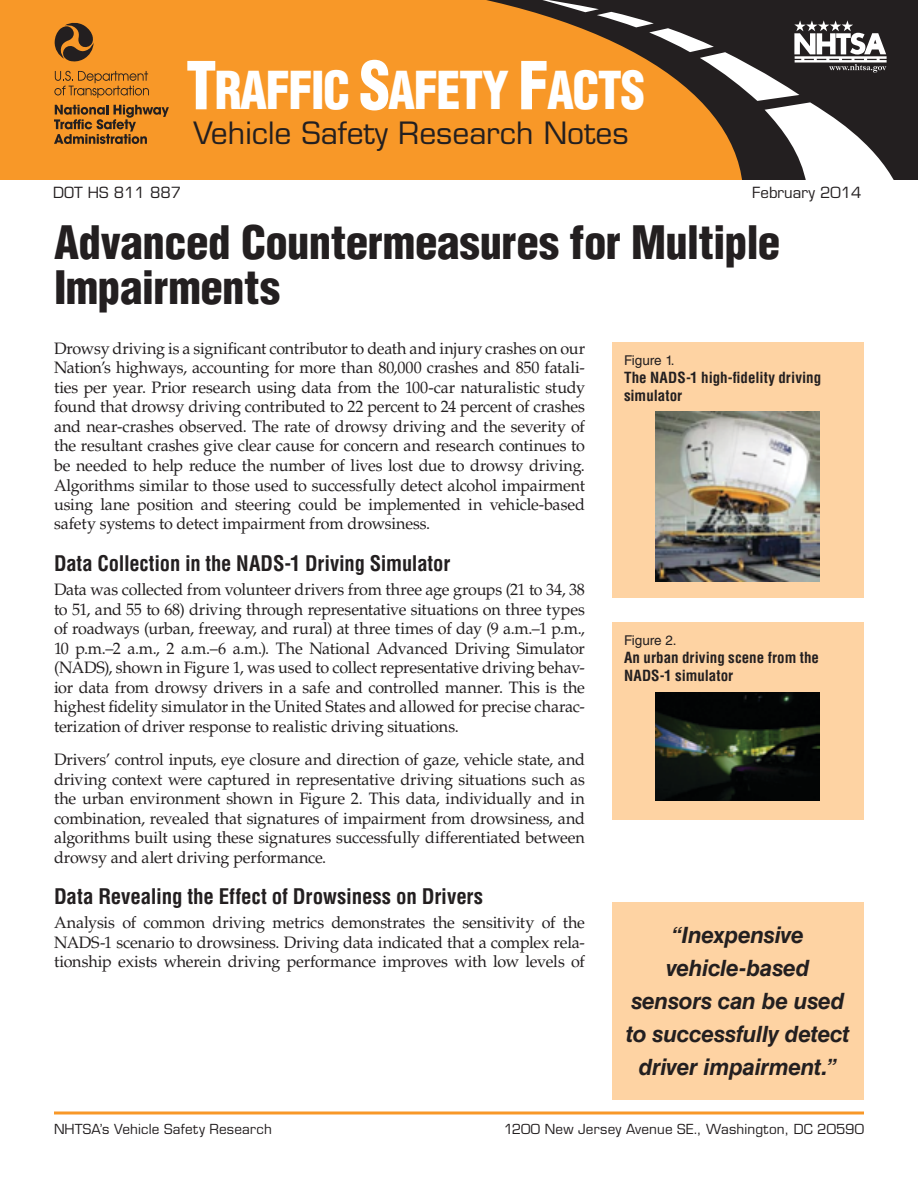
<style>
.page{position:relative;width:918px;height:1188px;background:#fff}
.page>*{position:absolute;margin:0;border:0;box-sizing:border-box;transform-origin:0 0}
.t1{font:900 condensed 51px "Helvetica LT Std";letter-spacing:-.03em;color:#fff;scale:.95 1}
.t2{font:900 condensed 45px/45px "Helvetica LT Std";letter-spacing:-.01em;color:#231f20}
.t3{font:30px "Eurostile LT Std";color:#231f20}
.Pull_Quote{font:italic 700 22.5px/33px "Helvetica LT Std";letter-spacing:-.015em;color:#231f20;text-align:center}
.t4{font:700 condensed 21px "Helvetica LT Std";letter-spacing:-.01em;color:#231f20}
.t5{font:16.5px/19.5px "Palatino LT Std";letter-spacing:-.015em;color:#231f20;text-align:justify}
.Table_Title{font:700 condensed 15px/18px "Helvetica LT Std";color:#231f20}
.t6{font:15px "Eurostile LT Std";color:#231f20}
.t7{font:13.5px "Eurostile LT Std";letter-spacing:.01em;color:#231f20}
.Table_Number{font:13.5px "Helvetica LT Std";color:#231f20}
.s1{font-size:64.5px}
</style>
<div class="page">
<div style="left:0;top:0;width:918px;height:180px;background:#f89828"></div>
<svg style="left:486px;top:0;width:432px;height:180px"></svg>
<svg style="left:529px;top:0;width:367px;height:180px"></svg>
<svg style="left:54px;top:105px;width:115px;height:39px"></svg>
<svg style="left:54px;top:71px;width:95px;height:27px"></svg>
<svg style="left:54px;top:22px;width:40px;height:40px"></svg>
<hr style="left:54px;top:1112px;width:810px;height:2px;background:#f89828">
<div style="left:612px;top:342px;width:252px;height:256px;background:#fed3a3"></div>
<div style="left:612px;top:622px;width:252px;height:198px;background:#fed3a3"></div>
<div style="left:612px;top:902px;width:252px;height:198px;background:#fed3a3"></div>
<img style="left:656px;top:411px;width:164px;height:171px">
<img style="left:656px;top:692px;width:164px;height:109px">
<h1 class="t1" style="left:186px;top:58px;width:485px"><span class="s1">T</span>RAFFIC <span class="s1">S</span>AFETY <span class="s1">F</span>ACTS</h1>
<h3 class="t3" style="left:194px;top:115px;width:436px">Vehicle Safety Research Notes</h3>
<p class="t6" style="left:53px;top:183px;width:130px">DOT HS 811 887</p>
<p class="t6" style="left:752px;top:183px;width:111px">February 2014</p>
<h2 class="t2" style="left:54px;top:219px;width:728px">Advanced Countermeasures for Multiple<br>Impairments</h2>
<p class="t5" style="left:54px;top:339px;width:533px">Drowsy driving is a significant contributor to death and injury crashes on our Nation’s highways, accounting for more than 80,000 crashes and 850 fatali&shy;ties per year. Prior research using data from the 100-car naturalistic study found that drowsy driving contributed to 22 percent to 24 percent of crashes and near-crashes observed. The rate of drowsy driving and the severity of the resultant crashes give clear cause for concern and research continues to be needed to help reduce the number of lives lost due to drowsy driving.<br>Algorithms similar to those used to successfully detect alcohol impairment using lane position and steering could be implemented in vehicle-based safety systems to detect impairment from drowsiness.</p>
<p class="t4" style="left:54px;top:551px;width:398px">Data Collection in the NADS-1 Driving Simulator</p>
<p class="t5" style="left:54px;top:580px;width:533px">Data was collected from volunteer drivers from three age groups (21 to 34, 38 to 51, and 55 to 68) driving through representative situations on three types of roadways (urban, freeway, and rural) at three times of day (9 a.m.–1 p.m., 10 p.m.–2 a.m., 2 a.m.–6 a.m.). The National Advanced Driving Simulator (NADS), shown in Figure 1, was used to collect representative driving behav&shy;ior data from drowsy drivers in a safe and controlled manner. This is the highest fidelity simulator in the United States and allowed for precise charac&shy;terization of driver response to realistic driving situations.</p>
<p class="t5" style="left:54px;top:750px;width:533px">Drivers’ control inputs, eye closure and direction of gaze, vehicle state, and driving context were captured in representative driving situations such as the urban environment shown in Figure 2. This data, individually and in combination, revealed that signatures of impairment from drowsiness, and algorithms built using these signatures successfully differentiated between drowsy and alert driving performance.</p>
<p class="t4" style="left:54px;top:884px;width:431px">Data Revealing the Effect of Drowsiness on Drivers</p>
<p class="t5" style="left:54px;top:913px;width:533px">Analysis of common driving metrics demonstrates the sensitivity of the NADS-1 scenario to drowsiness. Driving data indicated that a complex rela&shy;tionship exists wherein driving performance improves with low levels of</p>
<p class="Table_Number" style="left:624px;top:352px;width:52px">Figure 1.</p>
<p class="Table_Title" style="left:624px;top:368px;width:199px">The NADS-1 high-fidelity driving simulator</p>
<p class="Table_Number" style="left:624px;top:632px;width:54px">Figure 2.</p>
<p class="Table_Title" style="left:624px;top:648px;width:197px">An urban driving scene from the<br>NADS-1 simulator</p>
<p class="Pull_Quote" style="left:626px;top:918px;width:226px">“Inexpensive vehicle-based sensors can be used to successfully detect driver impairment.”</p>
<p class="t7" style="left:54px;top:1121px;width:219px">NHTSA’s Vehicle Safety Research</p>
<p class="t7" style="left:504px;top:1121px;width:362px">1200 New Jersey Avenue SE., Washington, DC 20590</p>
</div>
